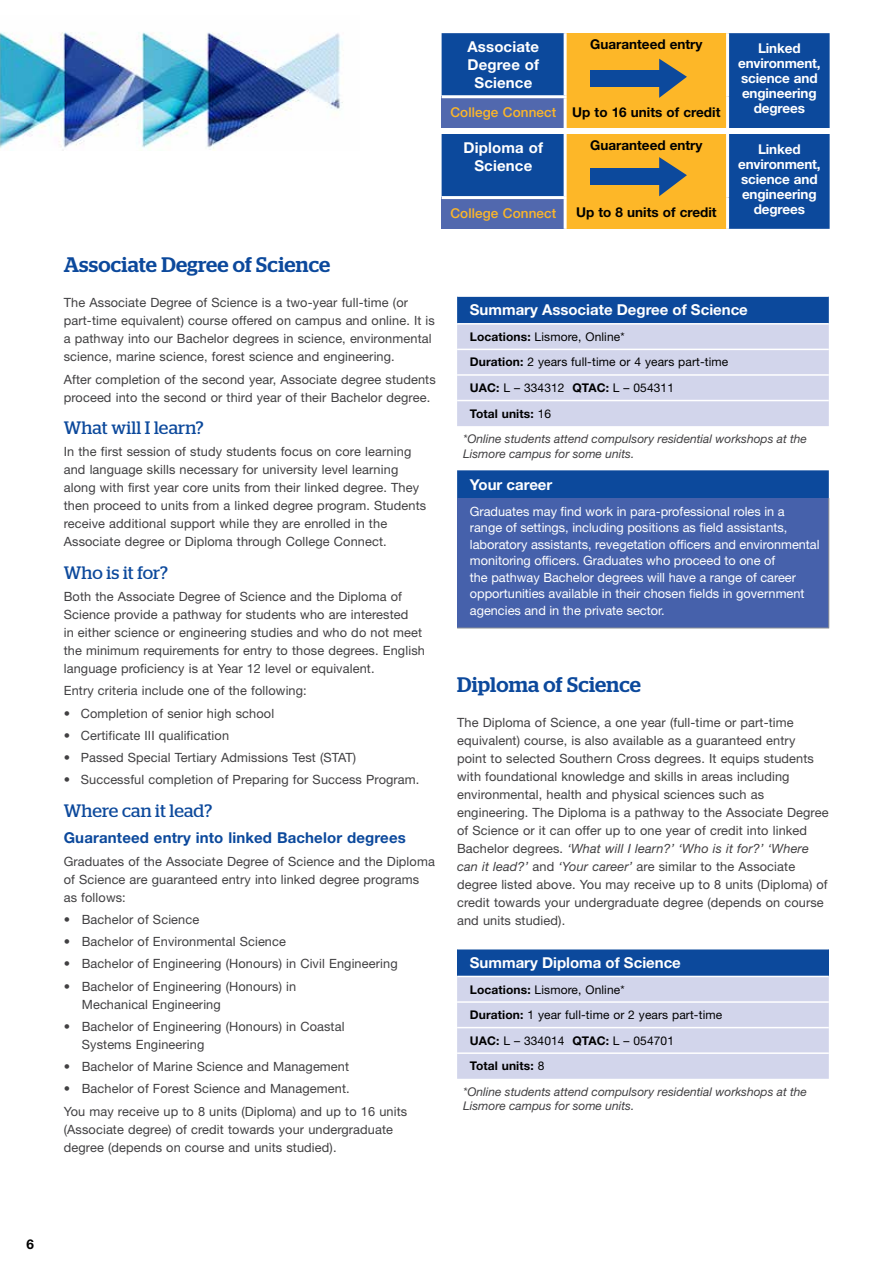
<style>
.page{position:relative;width:893px;height:1263px;background:#fff}
.page>*{position:absolute;margin:0;border:0;box-sizing:border-box;transform-origin:0 0}
.t1{font:500 21px "Stag";letter-spacing:.01em;color:#0c499c}
.t2{font:18px "Stag";letter-spacing:.01em;color:#0c499c}
.t3{font:700 15px/18px "Helvetica Neue LT Std";color:#fff;text-align:center}
.t4{font:700 15px "Helvetica Neue LT Std";letter-spacing:.01em;color:#0c499c}
.t5{font:700 13.5px/15px "Helvetica Neue LT Std";letter-spacing:-.01em;color:#fff;text-align:center}
.t6{font:700 13.5px "Helvetica Neue LT Std";color:#000}
.t7{font:500 13.5px "Helvetica Neue LT Std";letter-spacing:.01em;color:#fdb728}
.t8{font:12.75px/18px "Helvetica Neue LT Std";letter-spacing:.01em;color:#414042}
.t9{font:12.75px/16.5px "Helvetica Neue LT Std";color:#fff}
.t10{font:12px "Helvetica Neue LT Std";letter-spacing:.01em;color:#000}
.t11{font:italic 12px "Helvetica Neue LT Std";color:#414042}
.t12{font:700 12px "Helvetica Neue LT Std";letter-spacing:.01em;color:#000}
.s1{font-weight:700}
.s2{font-weight:400}
.s3{font-style:italic}
</style>
<div class="page">
<svg style="left:457px;top:297px;width:372px;height:201px;fill:#0c499c"></svg>
<div style="left:457px;top:325px;width:372px;height:101px;background:#d2d5eb"></div>
<div style="left:457px;top:498px;width:372px;height:130px;background:#4661ab"></div>
<hr style="left:828px;top:498px;width:1px;height:130px;background:#939598">
<hr style="left:457px;top:628px;width:372px;height:1px;background:#939598">
<hr style="left:457px;top:349px;width:372px;height:1px;background:#fff">
<hr style="left:457px;top:374px;width:372px;height:2px;background:#fff">
<hr style="left:457px;top:400px;width:372px;height:1px;background:#fff">
<hr style="left:457px;top:323px;width:372px;height:2px;background:#fff">
<div style="left:457px;top:949px;width:372px;height:27px;background:#0c499c"></div>
<div style="left:457px;top:977px;width:372px;height:102px;background:#d2d5eb"></div>
<hr style="left:457px;top:1001px;width:372px;height:2px;background:#fff">
<hr style="left:457px;top:1027px;width:372px;height:1px;background:#fff">
<hr style="left:457px;top:1052px;width:372px;height:2px;background:#fff">
<svg style="left:442px;top:33px;width:388px;height:95px;background:#737a75"></svg>
<div style="left:590px;top:70px;width:76px;height:16px;background:#0c499c"></div>
<svg style="left:442px;top:134px;width:388px;height:95px;background:#737a75"></svg>
<div style="left:590px;top:169px;width:76px;height:16px;background:#0c499c"></div>
<img style="left:0;top:32px;width:343px;height:119px">
<h1 class="t1" style="left:64px;top:253px;width:268px">Associate Degree of Science</h1>
<p class="t8" style="left:64px;top:294px;width:373px">The Associate Degree of Science is a two-year full-time (or part-time equivalent) course offered on campus and online. It is a pathway into our Bachelor degrees in science, environmental science, marine science, forest science and engineering.</p>
<p class="t8" style="left:64px;top:370px;width:373px">After completion of the second year, Associate degree students proceed into the second or third year of their Bachelor degree.</p>
<h2 class="t2" style="left:64px;top:417px;width:141px">What will I learn?</h2>
<p class="t8" style="left:64px;top:443px;width:364px">In the first session of study students focus on core learning and language skills necessary for university level learning along with first year core units from their linked degree. They then proceed to units from a linked degree program. Students receive additional support while they are enrolled in the Associate degree or Diploma through College Connect.</p>
<h2 class="t2" style="left:64px;top:562px;width:106px">Who is it for?</h2>
<p class="t8" style="left:64px;top:587px;width:363px">Both the Associate Degree of Science and the Diploma of Science provide a pathway for students who are interested<br>in either science or engineering studies and who do not meet the minimum requirements for entry to those degrees. English language proficiency is at Year 12 level or equivalent.</p>
<p class="t8" style="left:64px;top:682px;width:245px">Entry criteria include one of the following:</p>
<p class="t8" style="left:64px;top:704px;width:212px">• Completion of senior high school</p>
<p class="t8" style="left:64px;top:726px;width:167px">• Certificate III qualification</p>
<p class="t8" style="left:64px;top:748px;width:294px">• Passed Special Tertiary Admissions Test (STAT)</p>
<p class="t8" style="left:64px;top:771px;width:357px">• Successful completion of Preparing for Success Program.</p>
<h2 class="t2" style="left:64px;top:800px;width:150px">Where can it lead?</h2>
<p class="t4" style="left:64px;top:829px;width:344px">Guaranteed entry into linked Bachelor degrees</p>
<p class="t8" style="left:64px;top:852px;width:373px">Graduates of the Associate Degree of Science and the Diploma of Science are guaranteed entry into linked degree programs as follows:</p>
<p class="t8" style="left:64px;top:910px;width:137px">• Bachelor of Science</p>
<p class="t8" style="left:64px;top:932px;width:224px">• Bachelor of Environmental Science</p>
<p class="t8" style="left:64px;top:955px;width:335px">• Bachelor of Engineering (Honours) in Civil Engineering</p>
<p class="t8" style="left:82px;top:977px;width:216px;text-indent:-18px">• Bachelor of Engineering (Honours) in<br>Mechanical Engineering</p>
<p class="t8" style="left:82px;top:1017px;width:264px;text-indent:-18px">• Bachelor of Engineering (Honours) in Coastal<br>Systems Engineering</p>
<p class="t8" style="left:64px;top:1057px;width:287px">• Bachelor of Marine Science and Management</p>
<p class="t8" style="left:64px;top:1078px;width:345px;line-height:22.2px">• Bachelor of Forest Science and Management.<br>You may receive up to 8 units (Diploma) and up to 16 units</p>
<p class="t8" style="left:64px;top:1120px;width:331px">(Associate degree) of credit towards your undergraduate degree (depends on course and units studied).</p>
<p class="t3" style="left:467px;top:38px;width:73px">Associate<br>Degree of<br>Science</p>
<p class="t6" style="left:590px;top:36px;width:114px">Guaranteed entry</p>
<p class="t6" style="left:572px;top:103px;width:150px">Up to 16 units of credit</p>
<p class="t5" style="left:738px;top:41px;width:84px">Linked environment, science and engineering</p>
<p class="t7" style="left:450px;top:104px;width:108px">College Connect</p>
<p class="t5" style="left:754px;top:101px;width:53px">degrees</p>
<p class="t3" style="left:464px;top:139px;width:81px">Diploma of<br>Science</p>
<p class="t6" style="left:590px;top:136px;width:114px">Guaranteed entry</p>
<p class="t6" style="left:576px;top:204px;width:142px">Up to 8 units of credit</p>
<p class="t5" style="left:738px;top:142px;width:84px">Linked environment, science and engineering</p>
<p class="t7" style="left:450px;top:205px;width:108px">College Connect</p>
<p class="t5" style="left:754px;top:202px;width:53px">degrees</p>
<p class="t3" style="left:470px;top:301px;width:280px">Summary Associate Degree of Science</p>
<p class="t10" style="left:470px;top:329px;width:156px"><span class="s1">Locations:</span> Lismore, Online*</p>
<p class="t10" style="left:470px;top:355px;width:260px"><span class="s1">Duration:</span> 2 years full-time or 4 years part-time</p>
<p class="t10" style="left:470px;top:381px;width:206px"><span class="s1">UAC:</span> L – 334312 <span class="s1">QTAC:</span> L – 054311</p>
<p class="t12" style="left:470px;top:406px;width:83px">Total units: <span class="s2">16</span></p>
<p class="t11" style="left:463px;top:432px;width:345px">*Online students attend compulsory residential workshops at the</p>
<p class="t11" style="left:463px;top:446px;width:173px">Lismore campus for some units.</p>
<p class="t3" style="left:470px;top:475px;width:84px">Your career</p>
<p class="t9" style="left:470px;top:503px;width:351px">Graduates may find work in para-professional roles in a range of settings, including positions as field assistants, laboratory assistants, revegetation officers and environmental monitoring officers. Graduates who proceed to one of<br>the pathway Bachelor degrees will have a range of career opportunities available in their chosen fields in government agencies and in the private sector.</p>
<h1 class="t1" style="left:457px;top:672px;width:185px">Diploma of Science</h1>
<p class="t8" style="left:457px;top:713px;width:373px">The Diploma of Science, a one year (full-time or part-time equivalent) course, is also available as a guaranteed entry<br>point to selected Southern Cross degrees. It equips students with foundational knowledge and skills in areas including environmental, health and physical sciences such as engineering. The Diploma is a pathway to the Associate Degree of Science or it can offer up to one year of credit into linked Bachelor degrees. <span class="s3">‘What will I learn?’ ‘Who is it for?’ ‘Where can it lead?’</span> and <span class="s3">‘Your career’</span> are similar to the Associate degree listed above. You may receive up to 8 units (Diploma) of credit towards your undergraduate degree (depends on course and units studied).</p>
<p class="t3" style="left:470px;top:953px;width:213px">Summary Diploma of Science</p>
<p class="t10" style="left:470px;top:982px;width:156px"><span class="s1">Locations:</span> Lismore, Online*</p>
<p class="t10" style="left:470px;top:1008px;width:254px"><span class="s1">Duration:</span> 1 year full-time or 2 years part-time</p>
<p class="t10" style="left:470px;top:1033px;width:206px"><span class="s1">UAC:</span> L – 334014 <span class="s1">QTAC:</span> L – 054701</p>
<p class="t12" style="left:470px;top:1058px;width:76px">Total units: <span class="s2">8</span></p>
<p class="t11" style="left:463px;top:1084px;width:345px">*Online students attend compulsory residential workshops at the</p>
<p class="t11" style="left:463px;top:1099px;width:173px">Lismore campus for some units.</p>
<p class="t6" style="left:27px;top:1236px;width:9px">6</p>
</div>
